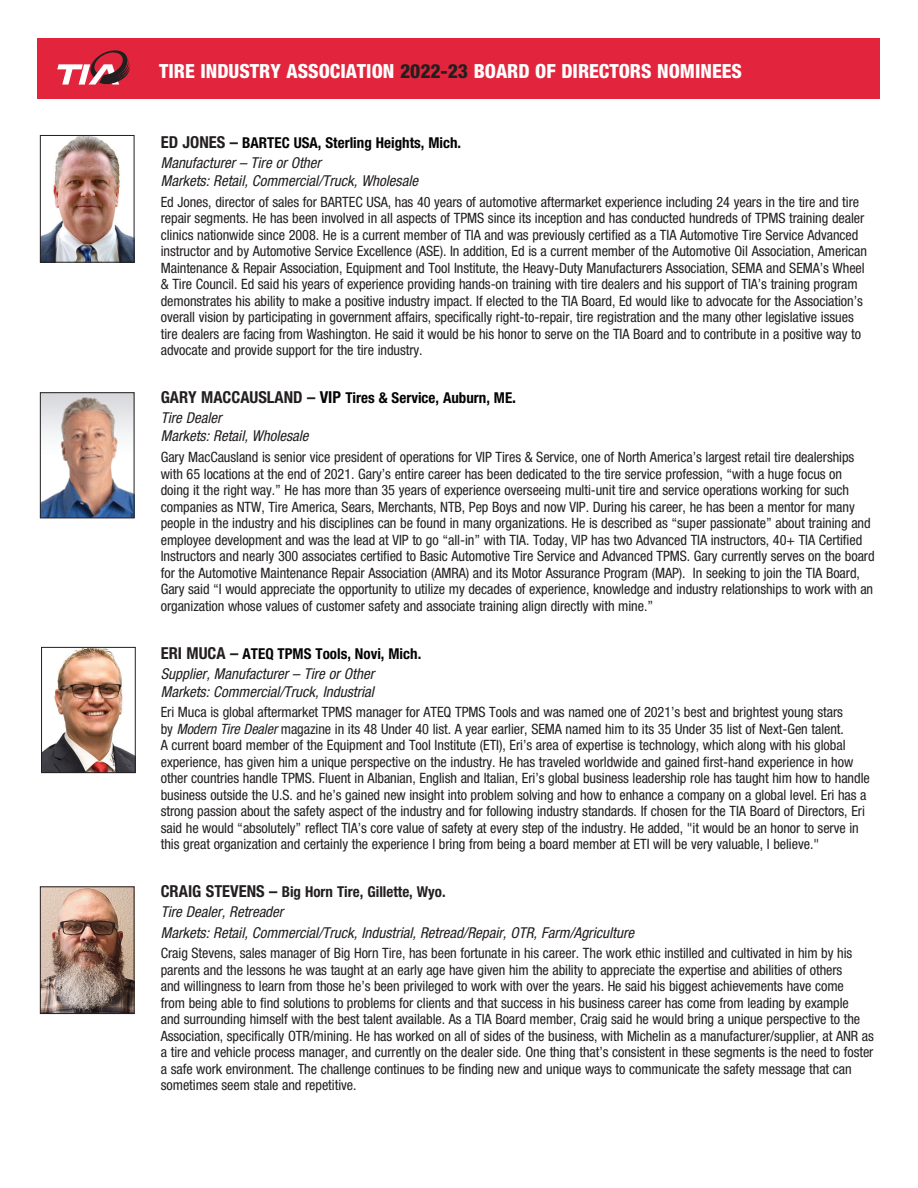
<style>
.page{position:relative;width:918px;height:1188px;background:#fff}
.page>*{position:absolute;margin:0;border:0;box-sizing:border-box;transform-origin:0 0}
.t1{font:800 condensed 19.5px "Helvetica Neue";color:#fff}
.t2{font:italic condensed 15px/20.1px "Helvetica Neue";color:#231f20}
.t3{font:700 condensed 15px/20.1px "Helvetica Neue";color:#040503}
.t4{font:condensed 14.25px/16.5px "Helvetica Neue";letter-spacing:-.005em;color:#231f20}
.s1{color:#231f20}
.s2{font-size:16.5px;color:#231f20}
.s3{font-weight:400;font-style:italic;color:#231f20}
.s4{font-size:16.5px}
.s5{font-weight:700;font-style:normal;font-size:16.5px}
.s6{font-weight:700;font-style:normal;color:#040503}
.s7{font-style:italic}
.s8{font-weight:700;font-style:normal}
</style>
<div class="page">
<img style="left:42px;top:137px;width:90px;height:124px">
<div style="left:40px;top:135px;width:94px;height:128px;border:1px solid #231f20"></div>
<div style="left:38px;top:38px;width:842px;height:61px;background:#e2253c"></div>
<svg style="left:57px;top:50px;width:73px;height:35px"></svg>
<img style="left:42px;top:394px;width:90px;height:122px">
<div style="left:40px;top:392px;width:94px;height:126px;border:1px solid #231f20"></div>
<img style="left:43px;top:649px;width:91px;height:122px">
<div style="left:41px;top:647px;width:95px;height:126px;border:1px solid #231f20"></div>
<img style="left:42px;top:888px;width:90px;height:124px">
<div style="left:40px;top:886px;width:94px;height:128px;border:1px solid #231f20"></div>
<h1 class="t1" style="left:159px;top:59px;width:584px">TIRE INDUSTRY ASSOCIATION <span class="s1">2022-23</span> BOARD OF DIRECTORS NOMINEES</h1>
<p class="t3" style="left:161px;top:132px;width:302px"><span class="s2">ED JONES –</span> BARTEC USA, Sterling Heights, Mich.<br><span class="s3">Manufacturer – Tire or Other</span></p>
<p class="t2" style="left:161px;top:171px;width:259px">Markets: Retail, Commercial/Truck, Wholesale</p>
<p class="t4" style="left:161px;top:194px;width:708px">Ed Jones, director of sales for BARTEC USA, has 40 years of automotive aftermarket experience including 24 years in the tire and tire repair segments. He has been involved in all aspects of TPMS since its inception and has conducted hundreds of TPMS training dealer clinics nationwide since 2008. He is a current member of TIA and was previously certified as a TIA Automotive Tire Service Advanced instructor and by Automotive Service Excellence (ASE). In addition, Ed is a current member of the Automotive Oil Association, American Maintenance &amp; Repair Association, Equipment and Tool Institute, the Heavy-Duty Manufacturers Association, SEMA and SEMA’s Wheel &amp; Tire Council. Ed said his years of experience providing hands-on training with tire dealers and his support of TIA’s training program demonstrates his ability to make a positive industry impact. If elected to the TIA Board, Ed would like to advocate for the Association’s overall vision by participating in government affairs, specifically right-to-repair, tire registration and the many other legislative issues tire dealers are facing from Washington. He said it would be his honor to serve on the TIA Board and to contribute in a positive way to advocate and provide support for the tire industry.</p>
<p class="t3" style="left:161px;top:388px;width:357px"><span class="s2">GARY MACCAUSLAND –</span> <span class="s4">VIP</span> Tires &amp; Service, Auburn, ME<span class="s4">.<br></span><span class="s3">Tire Dealer</span></p>
<p class="t2" style="left:161px;top:426px;width:149px">Markets: Retail, Wholesale</p>
<p class="t4" style="left:161px;top:449px;width:715px">Gary MacCausland is senior vice president of operations for VIP Tires &amp; Service, one of North America’s largest retail tire dealerships with 65 locations at the end of 2021. Gary’s entire career has been dedicated to the tire service profession, “with a huge focus on<br>doing it the right way.” He has more than 35 years of experience overseeing multi-unit tire and service operations working for such companies as NTW, Tire America, Sears, Merchants, NTB, Pep Boys and now VIP. During his career, he has been a mentor for many people in the industry and his disciplines can be found in many organizations. He is described as “super passionate” about training and employee development and was the lead at VIP to go “all-in” with TIA. Today, VIP has two Advanced TIA instructors, 40+ TIA Certified Instructors and nearly 300 associates certified to Basic Automotive Tire Service and Advanced TPMS. Gary currently serves on the board for the Automotive Maintenance Repair Association (AMRA) and its Motor Assurance Program (MAP). In seeking to join the TIA Board, Gary said “I would appreciate the opportunity to utilize my decades of experience, knowledge and industry relationships to work with an organization whose values of customer safety and associate training align directly with mine.”</p>
<p class="t2" style="left:161px;top:643px;width:262px"><span class="s5">ERI MUCA –</span> <span class="s6">ATEQ TPMS Tools, Novi, Mich.<br></span>Supplier, Manufacturer – Tire or Other</p>
<p class="t2" style="left:161px;top:681px;width:215px">Markets: Commercial/Truck, Industrial</p>
<p class="t4" style="left:161px;top:704px;width:711px">Eri Muca is global aftermarket TPMS manager for ATEQ TPMS Tools and was named one of 2021’s best and brightest young stars<br>by <span class="s7">Modern Tire Dealer</span> magazine in its 48 Under 40 list. A year earlier, SEMA named him to its 35 Under 35 list of Next-Gen talent.<br>A current board member of the Equipment and Tool Institute (ETI), Eri’s area of expertise is technology, which along with his global experience, has given him a unique perspective on the industry. He has traveled worldwide and gained first-hand experience in how other countries handle TPMS. Fluent in Albanian, English and Italian, Eri’s global business leadership role has taught him how to handle business outside the U.S. and he’s gained new insight into problem solving and how to enhance a company on a global level. Eri has a strong passion about the safety aspect of the industry and for following industry standards. If chosen for the TIA Board of Directors, Eri said he would “absolutely” reflect TIA’s core value of safety at every step of the industry. He added, "it would be an honor to serve in this great organization and certainly the experience I bring from being a board member at ETI will be very valuable, I believe."</p>
<p class="t2" style="left:161px;top:882px;width:475px"><span class="s5">CRAIG STEVENS –</span> <span class="s8">Big Horn Tire, Gillette, Wyo.<br></span>Tire Dealer, Retreader<br>Markets: Retail, Commercial/Truck, Industrial, Retread/Repair, OTR, Farm/Agriculture</p>
<p class="t4" style="left:161px;top:945px;width:715px">Craig Stevens, sales manager of Big Horn Tire, has been fortunate in his career. The work ethic instilled and cultivated in him by his parents and the lessons he was taught at an early age have given him the ability to appreciate the expertise and abilities of others<br>and willingness to learn from those he’s been privileged to work with over the years. He said his biggest achievements have come<br>from being able to find solutions to problems for clients and that success in his business career has come from leading by example<br>and surrounding himself with the best talent available. As a TIA Board member, Craig said he would bring a unique perspective to the Association, specifically OTR/mining. He has worked on all of sides of the business, with Michelin as a manufacturer/supplier, at ANR as a tire and vehicle process manager, and currently on the dealer side. One thing that’s consistent in these segments is the need to foster a safe work environment. The challenge continues to be finding new and unique ways to communicate the safety message that can sometimes seem stale and repetitive.</p>
</div>
